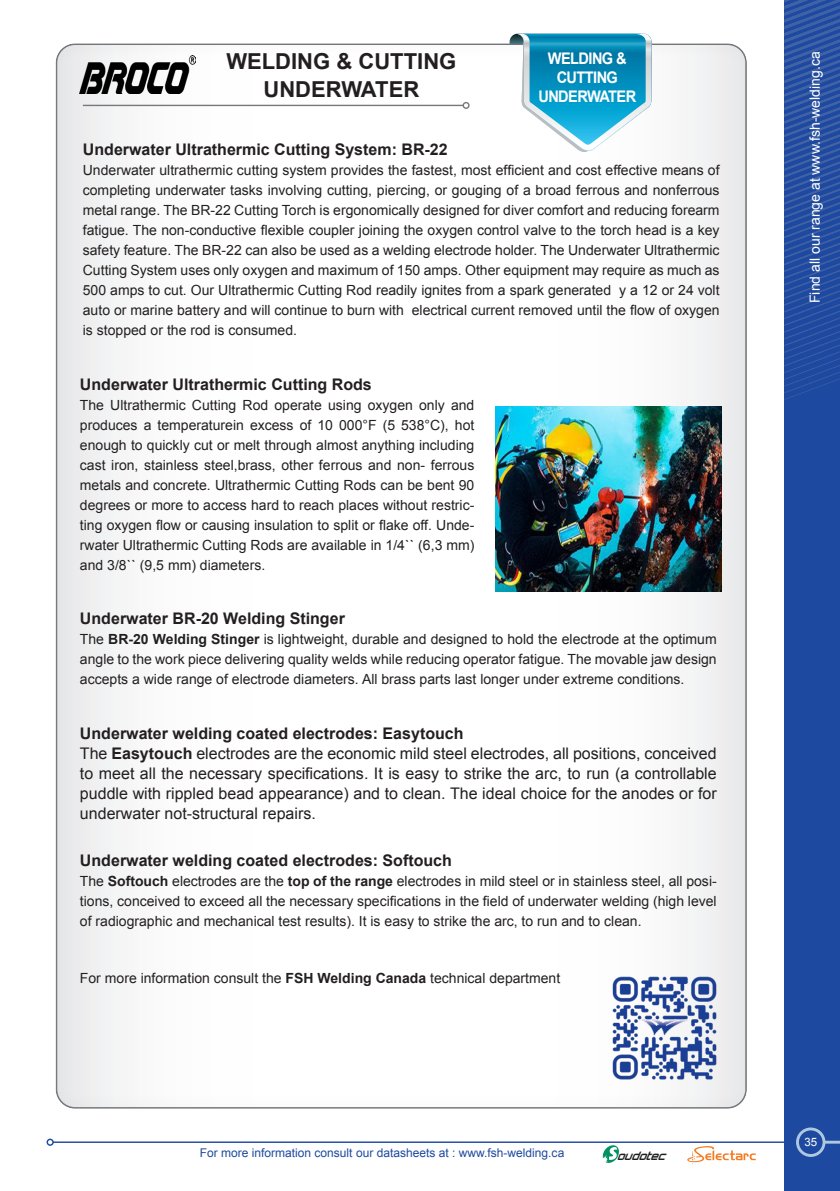
<style>
.page{position:relative;width:840px;height:1191px;background:#fff}
.page>*{position:absolute;margin:0;border:0;box-sizing:border-box;transform-origin:0 0}
.t1{font:700 22px/28px "Arial";color:#231f20;text-align:center}
.t2{font:16px/20px "Arial";color:#231f20}
.t3{font:700 16px "Arial";color:#231f20}
.t4{font:700 16px/19.2px "Arial";letter-spacing:-.04em;color:#fff;text-align:center;scale:.91 1}
.t5{font:14px/20px "Arial";color:#231f20;text-align:justify}
.t6{font:14px "Arial";color:#fff}
.t7{font:12px "Arial";color:#1d4aa0}
.t8{font:11.6px "Arial";color:#fff}
.t9{font:italic 700 10.8px "Orbitron";color:#211e1e}
.s1{font-weight:700}
</style>
<div class="page">
<div style="left:55px;top:41px;width:694px;height:1068px;background:#231f20;opacity:.38"></div>
<svg style="left:509px;top:34px;width:142px;height:119px"></svg>
<img style="left:495px;top:407px;width:226px;height:185px">
<div style="left:783px;top:0;width:56px;height:1191px;background:#1d4aa0"></div>
<div style="left:795px;top:1127px;width:30px;height:29px;border:3px solid #aec8df;border-radius:50%"></div>
<hr style="left:823px;top:1140px;width:16px;height:3px;background:#aec8df">
<hr style="left:53px;top:1141px;width:734px;height:2px;background:#1d4aa0">
<div style="left:47px;top:1138px;width:7px;height:7px;border:1px solid #1d4aa0;border-radius:50%"></div>
<svg style="left:602px;top:1145px;width:17px;height:18px"></svg>
<svg style="left:687px;top:1146px;width:68px;height:19px"></svg>
<svg style="left:784px;top:0;width:55px;height:400px"></svg>
<hr style="left:83px;top:105px;width:380px;height:1px;background:#76787b">
<div style="left:462px;top:102px;width:7px;height:7px;border:1px solid #76787b;border-radius:50%"></div>
<img style="left:79px;top:56px;width:116px;height:37px">
<img style="left:607px;top:971px;width:114px;height:113px">
<h1 class="t1" style="left:226px;top:48px;width:231px">WELDING &amp; CUTTING<br>UNDERWATER</h1>
<p class="t4" style="left:538px;top:49px;width:109px">WELDING &amp;<br>CUTTING<br>UNDERWATER</p>
<p class="t3" style="left:83px;top:139px;width:366px">Underwater Ultrathermic Cutting System: BR-22</p>
<p class="t5" style="left:83px;top:160px;width:638px">Underwater ultrathermic cutting system provides the fastest, most efficient and cost effective means of completing underwater tasks involving cutting, piercing, or gouging of a broad ferrous and nonferrous metal range. The BR-22 Cutting Torch is ergonomically designed for diver comfort and reducing forearm fatigue. The non-conductive flexible coupler joining the oxygen control valve to the torch head is a key safety feature. The BR-22 can also be used as a welding electrode holder. The Underwater Ultrathermic Cutting System uses only oxygen and maximum of 150 amps. Other equipment may require as much as 500 amps to cut. Our Ultrathermic Cutting Rod readily ignites from a spark generated y a 12 or 24 volt auto or marine battery and will continue to burn with electrical current removed until the flow of oxygen is stopped or the rod is consumed.</p>
<p class="t3" style="left:80px;top:374px;width:293px">Underwater Ultrathermic Cutting Rods</p>
<p class="t5" style="left:80px;top:395px;width:396px">The Ultrathermic Cutting Rod operate using oxygen only and produces a temperaturein excess of 10 000°F (5 538°C), hot enough to quickly cut or melt through almost anything including cast iron, stainless steel,brass, other ferrous and non- ferrous metals and concrete. Ultrathermic Cutting Rods can be bent 90 degrees or more to access hard to reach places without restric&shy;ting oxygen flow or causing insulation to split or flake off. Unde&shy;rwater Ultrathermic Cutting Rods are available in 1/4`` (6,3 mm) and 3/8`` (9,5 mm) diameters.</p>
<p class="t3" style="left:80px;top:607px;width:266px">Underwater BR-20 Welding Stinger</p>
<p class="t5" style="left:80px;top:629px;width:638px">The <span class="s1">BR-20 Welding Stinger</span> is lightweight, durable and designed to hold the electrode at the optimum angle to the work piece delivering quality welds while reducing operator fatigue. The movable jaw design accepts a wide range of electrode diameters. All brass parts last longer under extreme conditions.</p>
<p class="t2" style="left:80px;top:723px;width:638px"><span class="s1">Underwater welding coated electrodes: Easytouch<br></span>The <span class="s1">Easytouch</span> electrodes are the economic mild steel electrodes, all positions, conceived to meet all the necessary specifications. It is easy to strike the arc, to run (a controllable puddle with rippled bead appearance) and to clean. The ideal choice for the anodes or for underwater not-structural repairs.</p>
<p class="t3" style="left:80px;top:850px;width:373px">Underwater welding coated electrodes: Softouch</p>
<p class="t5" style="left:80px;top:871px;width:638px">The <span class="s1">Softouch</span> electrodes are the <span class="s1">top of the range</span> electrodes in mild steel or in stainless steel, all posi&shy;tions, conceived to exceed all the necessary specifications in the field of underwater welding (high level of radiographic and mechanical test results). It is easy to strike the arc, to run and to clean.</p>
<p class="t5" style="left:80px;top:968px;width:481px">For more information consult the <span class="s1">FSH Welding Canada</span> technical department</p>
<p class="t7" style="left:200px;top:1144px;width:366px">For more information consult our datasheets at : www.fsh-welding.ca</p>
<p class="t9" style="left:616px;top:1149px;width:55px">oudotec</p>
<p class="t6" style="left:805px;top:303px;width:253px;rotate:-90deg">Find all our range at www.fsh-welding.ca</p>
<p class="t8" style="left:804px;top:1134px;width:14px">35</p>
</div>
